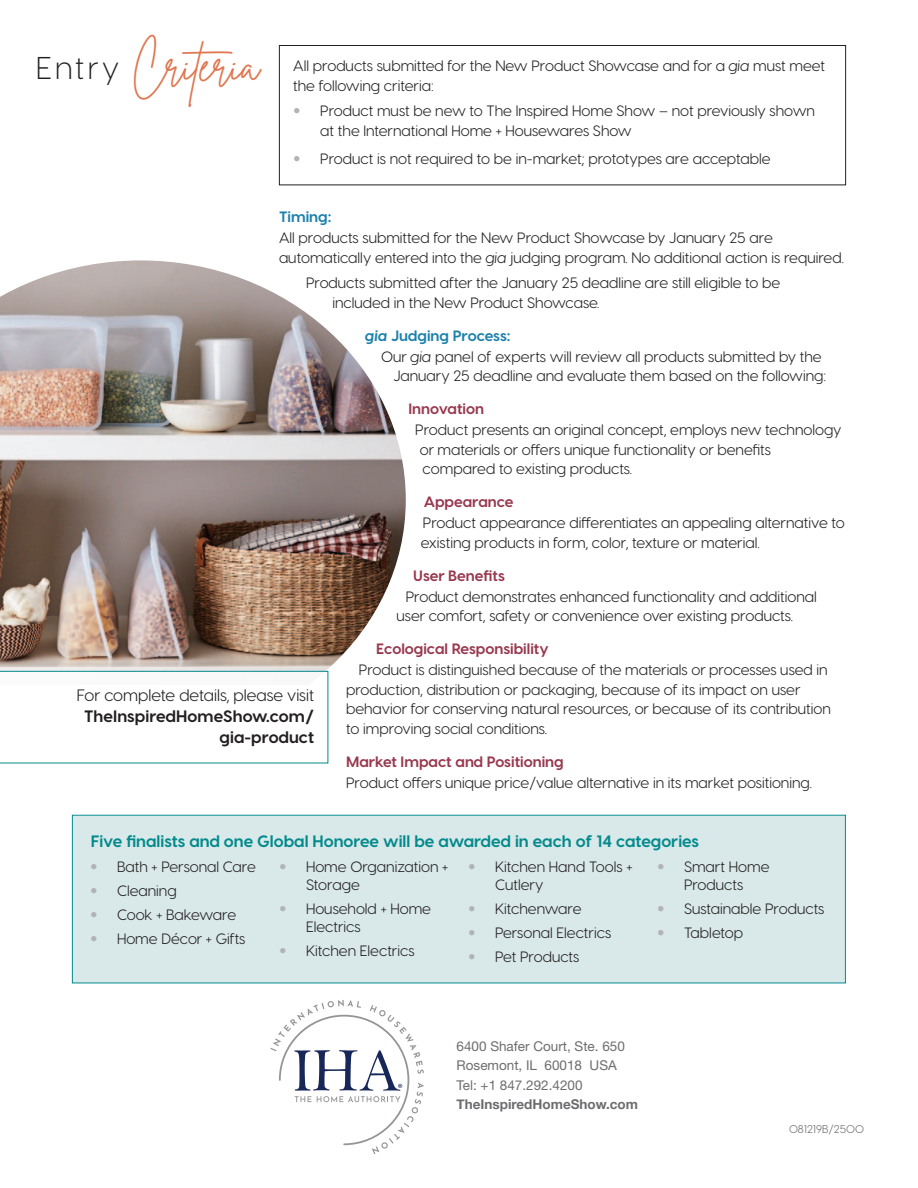
<style>
.page{position:relative;width:918px;height:1188px;background:#fff}
.page>*{position:absolute;margin:0;border:0;box-sizing:border-box;transform-origin:0 0}
.t1{font:45px "Brittany Signature";letter-spacing:-.005em;color:#df764f}
.t2{font:700 16.5px "Visby CF";color:#048a8c}
.t3{font:700 16.5px/21px "Visby CF";letter-spacing:.005em;color:#231f20;text-align:right}
.t4{font:15px/19.5px "Visby CF";color:#231f20}
.t5{font:700 15px "Visby CF";color:#98394f}
.t6{font:700 15px "Visby CF";color:#1d81ad}
.t7{font:13.5px "Helvetica Neue";color:#6c6d70}
.t8{font:700 13.5px "Helvetica Neue";color:#6c6d70}
.t9{font:11.25px "Visby CF";color:#6c6d70}
.s1{font-family:"Visby CF";font-weight:300;font-size:31.5px;color:#231f20}
.s2{font-style:italic}
.s3{font-family:"Helvetica Neue";font-weight:500;color:#b2b3b7}
.s4{font-weight:400}
</style>
<div class="page">
<svg style="left:270px;top:1000px;width:154px;height:154px"></svg>
<div style="left:73px;top:816px;width:772px;height:167px;background:#d9e9ea"></div>
<img style="left:0;top:260px;width:406px;height:424px">
<svg style="left:0;top:671px;width:328px;height:92px"></svg>
<div style="left:279px;top:45px;width:567px;height:140px;border:1px solid #231f20"></div>
<p class="t1" style="left:36px;top:37px;width:225px"><span class="s1">Entry</span> Criteria</p>
<p class="t4" style="left:293px;top:58px;width:533px">All products submitted for the New Product Showcase and for a <span class="s2">gia</span> must meet the following criteria:</p>
<p class="t4" style="left:320px;top:103px;width:496px;text-indent:-27px"><span class="s3">•</span> Product must be new to The Inspired Home Show – not previously shown at the International Home + Housewares Show</p>
<p class="t4" style="left:293px;top:151px;width:479px"><span class="s3">•</span> Product is not required to be in-market; prototypes are acceptable</p>
<p class="t6" style="left:279px;top:212px;width:54px">Timing:</p>
<p class="t4" style="left:279px;top:230px;width:566px">All products submitted for the New Product Showcase by January 25 are automatically entered into the <span class="s2">gia</span> judging program. No additional action is required.</p>
<p class="t4" style="left:332px;top:275px;width:450px;text-indent:-26px">Products submitted after the January 25 deadline are still eligible to be included in the New Product Showcase.</p>
<p class="t6" style="left:365px;top:330px;width:147px"><span class="s2">gia</span> Judging Process:</p>
<p class="t4" style="left:393px;top:348px;width:434px;text-indent:-12px">Our <span class="s2">gia</span> panel of experts will review all products submitted by the<br>January 25 deadline and evaluate them based on the following:</p>
<p class="t5" style="left:409px;top:404px;width:77px">Innovation</p>
<p class="t4" style="left:415px;top:422px;width:428px">Product presents an original concept, employs new technology or materials or offers unique functionality or benefits compared to existing products.</p>
<p class="t5" style="left:424px;top:497px;width:91px">Appearance</p>
<p class="t4" style="left:421px;top:515px;width:426px">Product appearance differentiates an appealing alternative to existing products in form, color, texture or material.</p>
<p class="t5" style="left:413px;top:570px;width:93px">User Benefits</p>
<p class="t4" style="left:397px;top:588px;width:422px;text-indent:9px">Product demonstrates enhanced functionality and additional user comfort, safety or convenience over existing products.</p>
<p class="t5" style="left:376px;top:644px;width:174px">Ecological Responsibility</p>
<p class="t4" style="left:346px;top:662px;width:486px;text-indent:13px">Product is distinguished because of the materials or processes used in production, distribution or packaging, because of its impact on user behavior for conserving natural resources, or because of its contribution to improving social conditions.</p>
<p class="t5" style="left:346px;top:756px;width:219px">Market Impact and Positioning</p>
<p class="t4" style="left:346px;top:774px;width:467px">Product offers unique price/value alternative in its market positioning.</p>
<p class="t3" style="left:77px;top:687px;width:239px"><span class="s4">For complete details, please visit<br></span>TheInspiredHomeShow.com/ gia-product</p>
<p class="t2" style="left:91px;top:835px;width:610px">Five finalists and one Global Honoree will be awarded in each of 14 categories</p>
<p class="t4" style="left:90px;top:859px;width:167px"><span class="s3">•</span> Bath + Personal Care</p>
<p class="t4" style="left:90px;top:883px;width:88px"><span class="s3">•</span> Cleaning</p>
<p class="t4" style="left:90px;top:907px;width:148px"><span class="s3">•</span> Cook + Bakeware</p>
<p class="t4" style="left:90px;top:931px;width:157px"><span class="s3">•</span> Home Décor + Gifts</p>
<p class="t4" style="left:306px;top:860px;width:144px;line-height:18px;text-indent:-27px"><span class="s3">•</span> Home Organization +<br>Storage</p>
<p class="t4" style="left:306px;top:902px;width:127px;line-height:18px;text-indent:-27px"><span class="s3">•</span> Household + Home<br>Electrics</p>
<p class="t4" style="left:279px;top:943px;width:137px"><span class="s3">•</span> Kitchen Electrics</p>
<p class="t4" style="left:657px;top:860px;width:114px;line-height:18px;text-align:center"><span class="s3">•</span> Smart Home<br>Products</p>
<p class="t4" style="left:657px;top:901px;width:169px"><span class="s3">•</span> Sustainable Products</p>
<p class="t4" style="left:657px;top:925px;width:88px"><span class="s3">•</span> Tabletop</p>
<p class="t4" style="left:495px;top:860px;width:139px;line-height:18px;text-indent:-27px"><span class="s3">•</span> Kitchen Hand Tools +<br>Cutlery</p>
<p class="t4" style="left:468px;top:901px;width:115px"><span class="s3">•</span> Kitchenware</p>
<p class="t4" style="left:468px;top:925px;width:145px"><span class="s3">•</span> Personal Electrics</p>
<p class="t4" style="left:468px;top:949px;width:113px"><span class="s3">•</span> Pet Products</p>
<p class="t7" style="left:457px;top:1041px;width:170px">6400 Shafer Court, Ste. 650</p>
<p class="t7" style="left:457px;top:1061px;width:162px">Rosemont, IL 60018 USA</p>
<p class="t7" style="left:457px;top:1080px;width:127px">Tel: +1 847.292.4200</p>
<p class="t8" style="left:457px;top:1096px;width:183px">TheInspiredHomeShow.com</p>
<p class="t9" style="left:789px;top:1125px;width:76px">081219B/2500</p>
</div>
